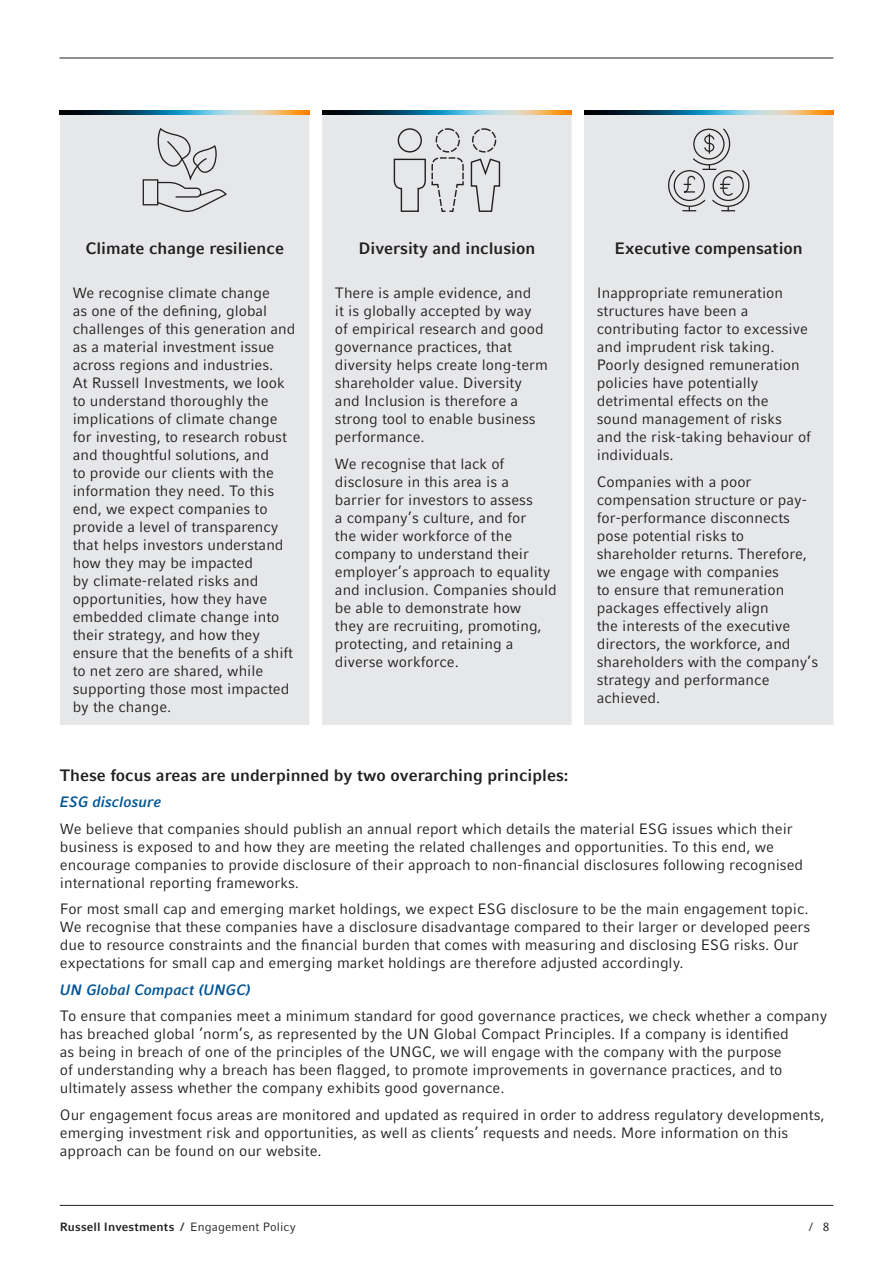
<style>
.page{position:relative;width:893px;height:1263px;background:#fff}
.page>*{position:absolute;margin:0;border:0;box-sizing:border-box;transform-origin:0 0}
.t1{font:700 16.5px "Compatil Fact LT Pro";color:#231f20}
.t2{font:15px/18px "Compatil Fact LT Pro";color:#231f20}
.t3{font:italic 700 15px "Compatil Fact LT Pro";color:#005595}
.t4{font:700 12px "Compatil Fact LT Pro";letter-spacing:.015em;color:#231f20}
.t5{font:12px "Compatil Fact LT Pro";color:#231f20}
.s1{font-weight:400}
</style>
<div class="page">
<hr style="left:60px;top:58px;width:773px;height:1px;background:#231f20">
<hr style="left:60px;top:1205px;width:773px;height:1px;background:#231f20">
<div style="left:60px;top:115px;width:249px;height:610px;background:#e6e7e9"></div>
<div style="left:143px;top:179px;width:15px;height:26px;border:1px solid #231f20"></div>
<svg style="left:156px;top:128px;width:71px;height:85px;background:#d2d3d5"></svg>
<img style="left:60px;top:111px;width:249px;height:4px">
<div style="left:322px;top:115px;width:250px;height:610px;background:#e6e7e9"></div>
<svg style="left:470px;top:158px;width:31px;height:55px;background:#cacacc"></svg>
<svg style="left:393px;top:157px;width:71px;height:56px;background:#d2d3d4"></svg>
<div style="left:398px;top:128px;width:24px;height:25px;border:1px solid #231f20;border-radius:50%"></div>
<div style="left:436px;top:128px;width:24px;height:25px;border:1px dashed #231f20;border-radius:50%"></div>
<div style="left:472px;top:128px;width:24px;height:25px;border:1px dashed #231f20;border-radius:50%"></div>
<img style="left:322px;top:111px;width:250px;height:4px">
<div style="left:584px;top:115px;width:249px;height:610px;background:#e6e7e9"></div>
<svg style="left:667px;top:128px;width:83px;height:83px;background:#ceced0"></svg>
<img style="left:584px;top:111px;width:249px;height:4px">
<p class="t1" style="left:85px;top:238px;width:200px">Climate change resilience</p>
<p class="t2" style="left:73px;top:284px;width:224px">We recognise climate change<br>as one of the defining, global challenges of this generation and as a material investment issue across regions and industries.<br>At Russell Investments, we look to understand thoroughly the implications of climate change for investing, to research robust and thoughtful solutions, and<br>to provide our clients with the information they need. To this end, we expect companies to provide a level of transparency that helps investors understand how they may be impacted<br>by climate-related risks and opportunities, how they have embedded climate change into their strategy, and how they ensure that the benefits of a shift to net zero are shared, while supporting those most impacted by the change.</p>
<p class="t1" style="left:358px;top:238px;width:178px">Diversity and inclusion</p>
<p class="t2" style="left:335px;top:284px;width:214px">There is ample evidence, and<br>it is globally accepted by way of empirical research and good governance practices, that diversity helps create long-term shareholder value. Diversity and Inclusion is therefore a strong tool to enable business performance.</p>
<p class="t2" style="left:335px;top:455px;width:223px">We recognise that lack of disclosure in this area is a barrier for investors to assess<br>a company’s culture, and for<br>the wider workforce of the company to understand their employer’s approach to equality and inclusion. Companies should be able to demonstrate how<br>they are recruiting, promoting, protecting, and retaining a diverse workforce.</p>
<p class="t1" style="left:615px;top:238px;width:190px">Executive compensation</p>
<p class="t2" style="left:597px;top:284px;width:216px">Inappropriate remuneration structures have been a contributing factor to excessive and imprudent risk taking.<br>Poorly designed remuneration policies have potentially detrimental effects on the sound management of risks<br>and the risk-taking behaviour of individuals.</p>
<p class="t2" style="left:597px;top:473px;width:223px">Companies with a poor compensation structure or pay&shy;for-performance disconnects pose potential risks to shareholder returns. Therefore, we engage with companies<br>to ensure that remuneration packages effectively align<br>the interests of the executive directors, the workforce, and shareholders with the company’s strategy and performance achieved.</p>
<p class="t1" style="left:60px;top:765px;width:510px">These focus areas are underpinned by two overarching principles:</p>
<p class="t3" style="left:60px;top:793px;width:103px">ESG disclosure</p>
<p class="t2" style="left:60px;top:820px;width:745px">We believe that companies should publish an annual report which details the material ESG issues which their business is exposed to and how they are meeting the related challenges and opportunities. To this end, we encourage companies to provide disclosure of their approach to non-financial disclosures following recognised international reporting frameworks.</p>
<p class="t2" style="left:60px;top:900px;width:752px">For most small cap and emerging market holdings, we expect ESG disclosure to be the main engagement topic.<br>We recognise that these companies have a disclosure disadvantage compared to their larger or developed peers due to resource constraints and the financial burden that comes with measuring and disclosing ESG risks. Our expectations for small cap and emerging market holdings are therefore adjusted accordingly.</p>
<p class="t3" style="left:60px;top:981px;width:192px">UN Global Compact (UNGC)</p>
<p class="t2" style="left:60px;top:1007px;width:769px">To ensure that companies meet a minimum standard for good governance practices, we check whether a company has breached global ’norm’s, as represented by the UN Global Compact Principles. If a company is identified<br>as being in breach of one of the principles of the UNGC, we will engage with the company with the purpose<br>of understanding why a breach has been flagged, to promote improvements in governance practices, and to ultimately assess whether the company exhibits good governance.</p>
<p class="t2" style="left:60px;top:1106px;width:766px">Our engagement focus areas are monitored and updated as required in order to address regulatory developments, emerging investment risk and opportunities, as well as clients’ requests and needs. More information on this approach can be found on our website.</p>
<p class="t4" style="left:60px;top:1220px;width:238px">Russell Investments / <span class="s1">Engagement Policy</span></p>
<p class="t5" style="left:809px;top:1220px;width:22px">/ 8</p>
</div>
